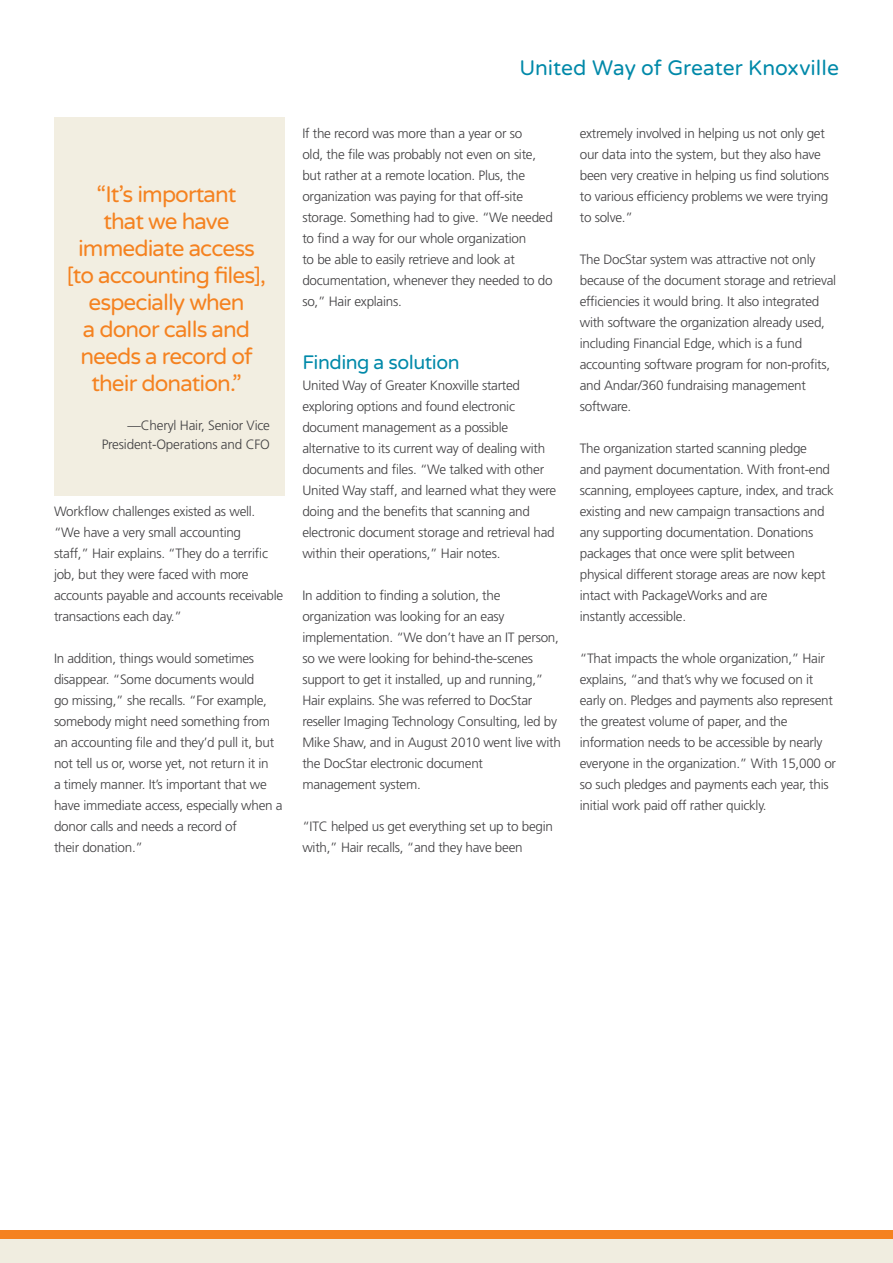
<style>
.page{position:relative;width:893px;height:1263px;background:#fff}
.page>*{position:absolute;margin:0;border:0;box-sizing:border-box;transform-origin:0 0}
.t1{font:22.5px/27px "Varela Round";letter-spacing:-.04em;color:#f58220;text-align:center}
.t2{font:21px "Varela Round";color:#0089a9}
.t3{font:19.5px "Varela Round";letter-spacing:-.025em;color:#0089a9}
.t4{font:300 13.5px/21px "Frutiger LT Std";letter-spacing:-.02em;color:#414042}
</style>
<div class="page">
<div style="left:0;top:1230px;width:893px;height:10px;background:#f58220"></div>
<div style="left:0;top:1239px;width:893px;height:24px;background:#f0ede0"></div>
<div style="left:54px;top:117px;width:230px;height:378px;background:#f2eee1"></div>
<h1 class="t1" style="left:67px;top:182px;width:201px">“It’s important<br>that we have immediate access [to accounting files], especially when<br>a donor calls and needs a record of their donation.”</h1>
<p class="t4" style="left:102px;top:416px;width:170px;line-height:19.5px;text-align:right">—Cheryl Hair, Senior Vice<br>President-Operations and CFO</p>
<p class="t4" style="left:54px;top:502px;width:231px">Workflow challenges existed as well. “We have a very small accounting<br>staff,” Hair explains. “They do a terrific job, but they were faced with more accounts payable and accounts receivable transactions each day.”</p>
<p class="t4" style="left:54px;top:649px;width:230px">In addition, things would sometimes disappear. “Some documents would<br>go missing,” she recalls. “For example, somebody might need something from an accounting file and they’d pull it, but not tell us or, worse yet, not return it in<br>a timely manner. It’s important that we have immediate access, especially when a donor calls and needs a record of<br>their donation.”</p>
<h2 class="t2" style="left:519px;top:59px;width:321px">United Way of Greater Knoxville</h2>
<p class="t4" style="left:302px;top:124px;width:252px">If the record was more than a year or so<br>old, the file was probably not even on site, but rather at a remote location. Plus, the organization was paying for that off-site storage. Something had to give. “We needed to find a way for our whole organization<br>to be able to easily retrieve and look at documentation, whenever they needed to do so,” Hair explains.</p>
<h3 class="t3" style="left:302px;top:355px;width:159px">Finding a solution</h3>
<p class="t4" style="left:302px;top:376px;width:255px">United Way of Greater Knoxville started exploring options and found electronic document management as a possible alternative to its current way of dealing with documents and files. “We talked with other United Way staff, and learned what they were doing and the benefits that scanning and electronic document storage and retrieval had within their operations,” Hair notes.</p>
<p class="t4" style="left:302px;top:586px;width:260px">In addition to finding a solution, the organization was looking for an easy implementation. “We don’t have an IT person, so we were looking for behind-the-scenes support to get it installed, up and running,” Hair explains. She was referred to DocStar reseller Imaging Technology Consulting, led by Mike Shaw, and in August 2010 went live with the DocStar electronic document<br>management system.</p>
<p class="t4" style="left:302px;top:817px;width:252px">“ITC helped us get everything set up to begin with,” Hair recalls, “and they have been</p>
<p class="t4" style="left:580px;top:124px;width:251px">extremely involved in helping us not only get our data into the system, but they also have been very creative in helping us find solutions to various efficiency problems we were trying to solve.”</p>
<p class="t4" style="left:580px;top:250px;width:258px">The DocStar system was attractive not only because of the document storage and retrieval efficiencies it would bring. It also integrated with software the organization already used, including Financial Edge, which is a fund accounting software program for non-profits, and Andar/360 fundraising management software.</p>
<p class="t4" style="left:580px;top:439px;width:256px">The organization started scanning pledge<br>and payment documentation. With front-end scanning, employees capture, index, and track existing and new campaign transactions and any supporting documentation. Donations packages that once were split between physical different storage areas are now kept intact with PackageWorks and are<br>instantly accessible.</p>
<p class="t4" style="left:580px;top:649px;width:258px">“That impacts the whole organization,” Hair explains, “and that’s why we focused on it early on. Pledges and payments also represent the greatest volume of paper, and the information needs to be accessible by nearly everyone in the organization.” With 15,000 or so such pledges and payments each year, this initial work paid off rather quickly.</p>
</div>
